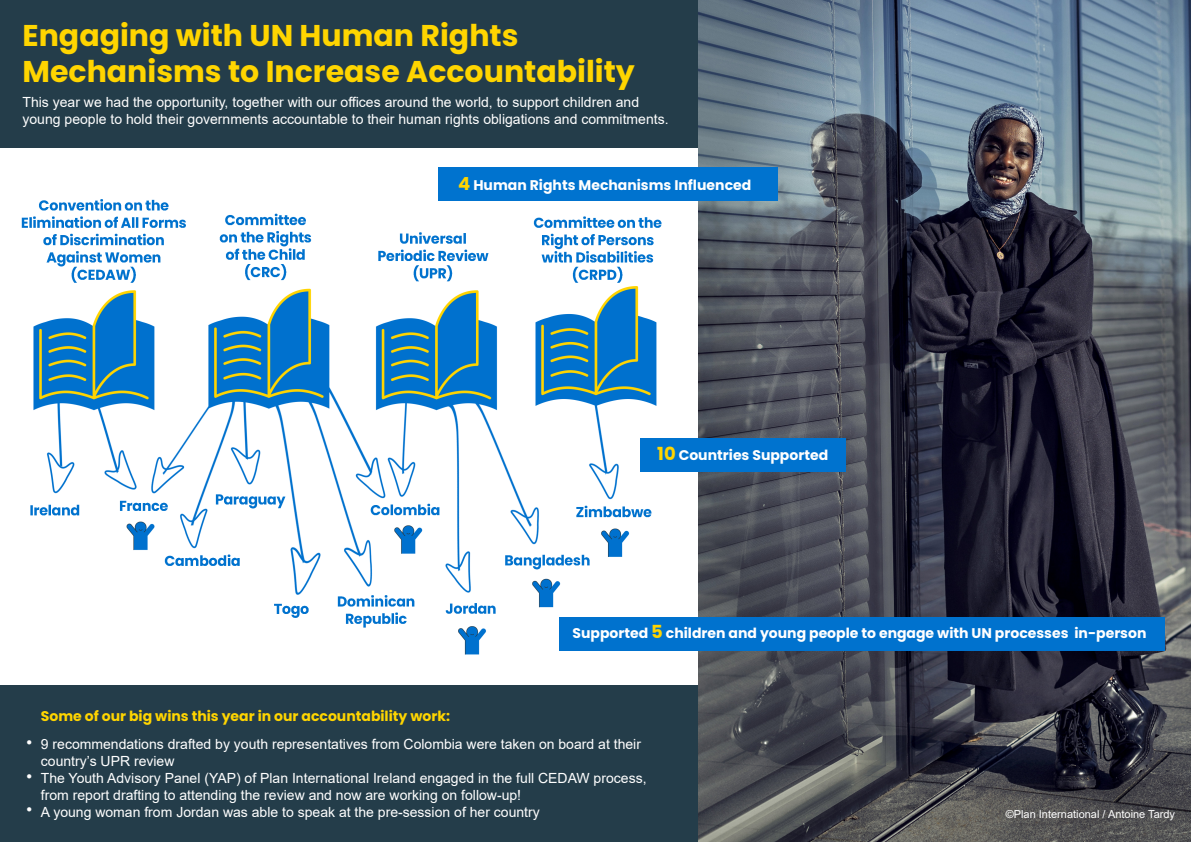
<style>
.page{position:relative;width:1191px;height:842px;background:#fff}
.page>*{position:absolute;margin:0;border:0;box-sizing:border-box;transform-origin:0 0}
.t1{font:700 30px "Poppins";color:#ffd500}
.t2{font:14px/16.8px "Arial";color:#fff}
.t3{font:700 14px "Poppins";color:#fff}
.t4{font:700 14px "Poppins";color:#ffd500}
.t5{font:11px "Arial";color:#fff}
.s1{font-size:18px;color:#ffd500}
</style>
<div class="page">
<img style="left:21px;top:199px;width:641px;height:456px">
<div style="left:0;top:686px;width:720px;height:156px;background:#243d4a"></div>
<div style="left:0;top:0;width:700px;height:148px;background:#243d4a"></div>
<img style="left:698px;top:0;width:493px;height:842px">
<div style="left:640px;top:438px;width:206px;height:34px;background:#0073cf"></div>
<div style="left:559px;top:617px;width:605px;height:34px;background:#0072ce"></div>
<div style="left:438px;top:167px;width:340px;height:34px;background:#0073cf"></div>
<p class="t1" style="left:22px;top:18px;width:497px">Engaging with UN Human Rights</p>
<p class="t1" style="left:22px;top:54px;width:614px">Mechanisms to Increase Accountability</p>
<p class="t2" style="left:22px;top:94px;width:647px">This year we had the opportunity, together with our offices around the world, to support children and young people to hold their governments accountable to their human rights obligations and commitments.</p>
<p class="t3" style="left:458px;top:177px;width:294px"><span class="s1">4</span> Human Rights Mechanisms Influenced</p>
<p class="t3" style="left:657px;top:447px;width:172px"><span class="s1">10</span> Countries Supported</p>
<p class="t3" style="left:572px;top:625px;width:575px">Supported <span class="s1">5</span> children and young people to engage with UN processes in-person</p>
<p class="t3" style="left:26px;top:734px;width:9px">•</p>
<p class="t3" style="left:26px;top:767px;width:9px">•</p>
<p class="t3" style="left:26px;top:801px;width:9px">•</p>
<p class="t4" style="left:41px;top:708px;width:411px">Some of our big wins this year in our accountability work:</p>
<p class="t2" style="left:41px;top:736px;width:601px">9 recommendations drafted by youth representatives from Colombia were taken on board at their country’s UPR review</p>
<p class="t2" style="left:41px;top:769px;width:607px">The Youth Advisory Panel (YAP) of Plan International Ireland engaged in the full CEDAW process, from report drafting to attending the review and now are working on follow-up!</p>
<p class="t2" style="left:41px;top:803px;width:500px">A young woman from Jordan was able to speak at the pre-session of her country</p>
<p class="t5" style="left:1005px;top:807px;width:171px">©Plan International / Antoine Tardy</p>
</div>
